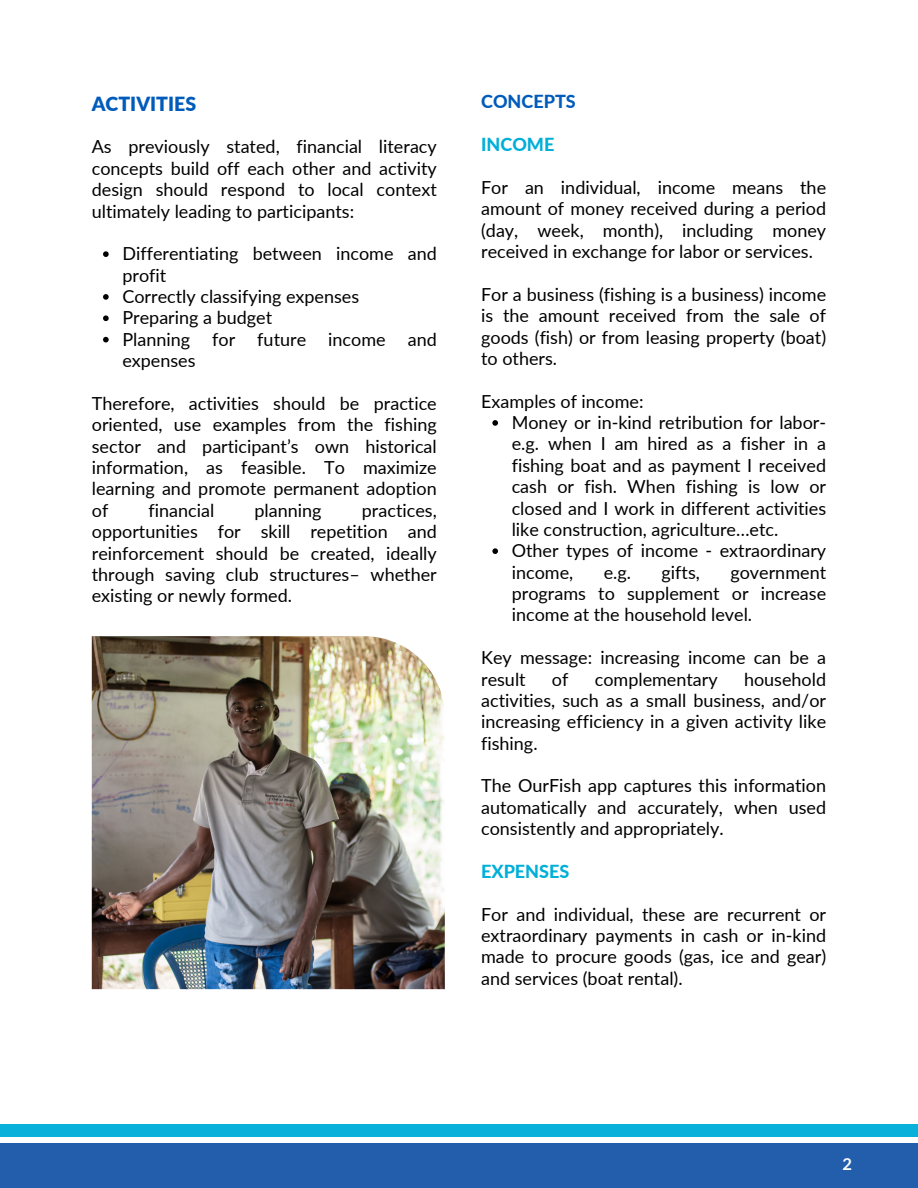
<style>
.page{position:relative;width:918px;height:1188px;background:#fff}
.page>*{position:absolute;margin:0;border:0;box-sizing:border-box;transform-origin:0 0}
.t1{font:900 19.5px "Lato";color:#005bbb}
.t2{font:18px/21.3px "Lato";color:#000;text-align:justify}
.t3{font:800 18px "Lato";color:#00afd8}
.t4{font:800 18px "Lato";color:#005bbb}
.t5{font:700 16.5px "Lato";color:#fff}
</style>
<div class="page">
<div style="left:0;top:1144px;width:918px;height:44px;background:#225eac"></div>
<div style="left:0;top:1125px;width:918px;height:12px;background:#09b0da"></div>
<svg style="left:103px;top:251px;width:6px;height:6px"></svg>
<svg style="left:103px;top:294px;width:6px;height:6px"></svg>
<svg style="left:103px;top:315px;width:6px;height:6px"></svg>
<svg style="left:103px;top:337px;width:6px;height:5px"></svg>
<svg style="left:492px;top:420px;width:6px;height:6px"></svg>
<svg style="left:492px;top:548px;width:6px;height:6px"></svg>
<img style="left:92px;top:636px;width:353px;height:353px">
<p class="t1" style="left:92px;top:91px;width:106px">ACTIVITIES</p>
<p class="t2" style="left:92px;top:136px;width:347px">As previously stated, financial literacy concepts build off each other and activity design should respond to local context ultimately leading to participants:</p>
<p class="t2" style="left:122px;top:243px;width:316px">Differentiating between income and profit</p>
<p class="t2" style="left:122px;top:285px;width:238px">Correctly classifying expenses</p>
<p class="t2" style="left:122px;top:307px;width:151px">Preparing a budget</p>
<p class="t2" style="left:122px;top:328px;width:316px">Planning for future income and expenses</p>
<p class="t2" style="left:92px;top:392px;width:347px">Therefore, activities should be practice oriented, use examples from the fishing sector and participant’s own historical information, as feasible. To maximize learning and promote permanent adoption of</p>
<p class="t2" style="left:149px;top:499px;width:67px">financial</p>
<p class="t2" style="left:255px;top:499px;width:69px">planning</p>
<p class="t2" style="left:92px;top:499px;width:347px;text-indent:270px">practices, opportunities for skill repetition and reinforcement should be created, ideally through saving club structures– whether existing or newly formed.</p>
<p class="t4" style="left:481px;top:91px;width:96px">CONCEPTS</p>
<p class="t3" style="left:481px;top:133px;width:75px">INCOME</p>
<p class="t2" style="left:481px;top:176px;width:347px">For an individual, income means the amount of money received during a period (day, week, month), including money received in exchange for labor or services.</p>
<p class="t2" style="left:481px;top:283px;width:347px">For a business (fishing is a business) income is the amount received from the sale of goods (fish) or from leasing property (boat) to others.</p>
<p class="t2" style="left:481px;top:390px;width:164px">Examples of income:</p>
<p class="t2" style="left:512px;top:411px;width:316px">Money or in-kind retribution for labor&shy;e.g. when I am hired as a fisher in a fishing boat and as payment I received cash or fish. When fishing is low or closed and I work in different activities like construction, agriculture…etc.</p>
<p class="t2" style="left:512px;top:540px;width:316px">Other types of income - extraordinary income,</p>
<p class="t2" style="left:604px;top:561px;width:29px">e.g.</p>
<p class="t2" style="left:662px;top:561px;width:40px">gifts,</p>
<p class="t2" style="left:512px;top:561px;width:316px;text-indent:219px">government programs to supplement or increase income at the household level.</p>
<p class="t2" style="left:481px;top:647px;width:347px">Key message: increasing income can be a result</p>
<p class="t2" style="left:481px;top:668px;width:347px;text-indent:263px">household activities, such as a small business, and/or increasing efficiency in a given activity like fishing.</p>
<p class="t2" style="left:481px;top:775px;width:347px">The OurFish app captures this information automatically and accurately, when used consistently and appropriately.</p>
<p class="t3" style="left:481px;top:860px;width:90px">EXPENSES</p>
<p class="t2" style="left:481px;top:903px;width:347px">For and individual, these are recurrent or extraordinary payments in cash or in-kind made to procure goods (gas, ice and gear) and services (boat rental).</p>
<p class="t2" style="left:552px;top:668px;width:18px">of</p>
<p class="t2" style="left:595px;top:668px;width:125px">complementary</p>
<p class="t5" style="left:842px;top:1154px;width:11px">2</p>
</div>
